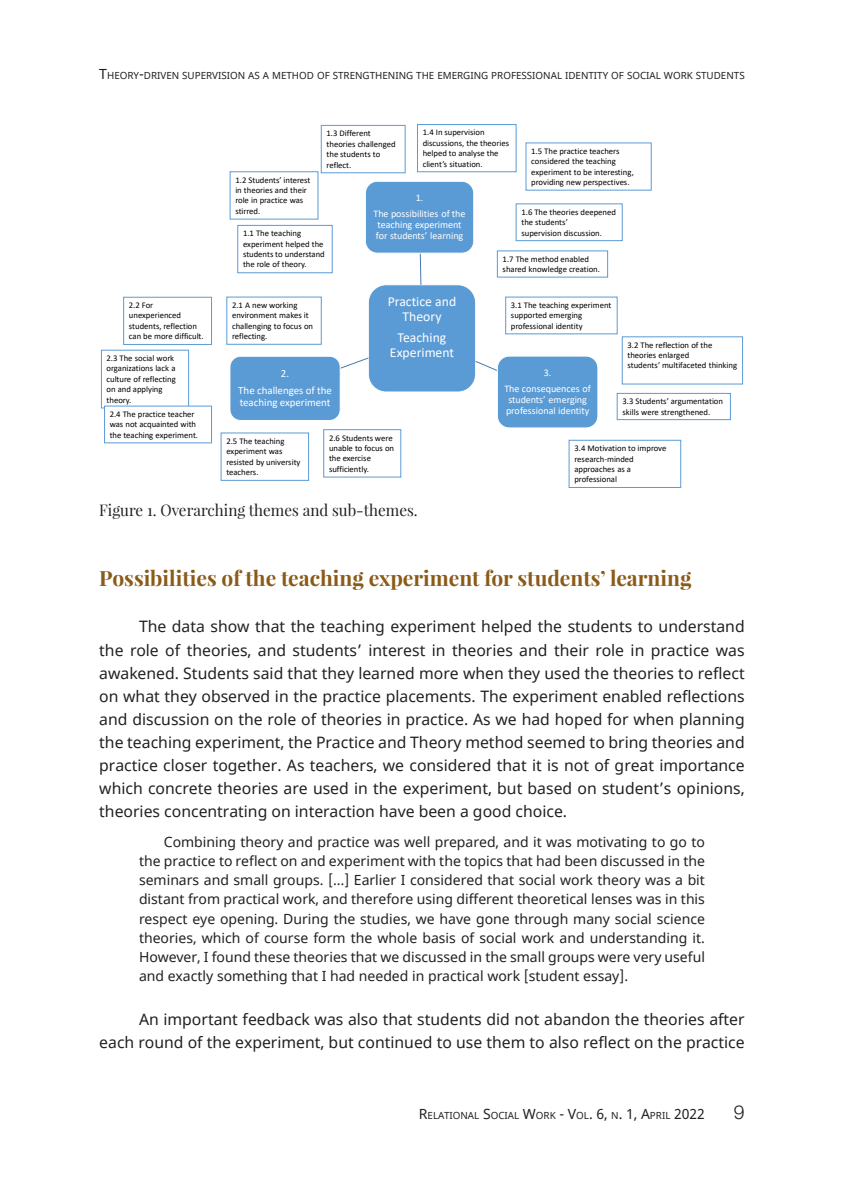
<style>
.page{position:relative;width:844px;height:1191px;background:#fff}
.page>*{position:absolute;margin:0;border:0;box-sizing:border-box;transform-origin:0 0}
.t1{font:700 21px "Playfair Display";color:#8a5a18}
.t2{font:300 19.25px "Helvetica Neue LT Std";color:#231f20}
.t3{font:15.75px/23.1px "Noto Sans";color:#231f20;text-align:justify}
.t4{font:15.75px "Playfair Display";color:#231f20}
.t5{font:14px/19.2px "Noto Sans";color:#231f20;text-align:justify}
.t6{font:13.65px/15px "Calibri";color:#fff;text-align:center}
.t7{font:11.03px "Calibri";letter-spacing:-.005em;color:#fff}
.t8{font:10.85px/16.4px "Calibri";color:#fff;text-align:center}
.t9{font:10.15px/15.4px "Calibri";letter-spacing:-.005em;color:#fff;text-align:center}
.t10{font:9.8px "Noto Sans";color:#231f20}
.t11{font:8.75px/10.5px "Calibri";letter-spacing:-.005em;color:#000}
.s1{font-size:14px}
</style>
<div class="page">
<div style="left:368px;top:284px;width:108px;height:108px;background:#5b9bd5;border:1px solid #fff;border-radius:18px"></div>
<svg style="left:419px;top:253px;width:2px;height:32px"></svg>
<div style="left:365px;top:181px;width:109px;height:72px;background:#5b9bd5;border:1px solid #fff;border-radius:12px"></div>
<svg style="left:474px;top:360px;width:23px;height:11px"></svg>
<div style="left:497px;top:356px;width:101px;height:72px;background:#5b9bd5;border:1px solid #fff;border-radius:12px"></div>
<svg style="left:340px;top:357px;width:29px;height:12px"></svg>
<div style="left:229px;top:356px;width:111px;height:65px;background:#5b9bd5;border:1px solid #fff;border-radius:11px"></div>
<div style="left:237px;top:225px;width:95px;height:48px;border:1px solid #5b9bd5"></div>
<div style="left:230px;top:171px;width:88px;height:48px;border:1px solid #5b9bd5"></div>
<div style="left:321px;top:125px;width:84px;height:48px;border:1px solid #5b9bd5"></div>
<div style="left:417px;top:124px;width:99px;height:48px;border:1px solid #5b9bd5"></div>
<div style="left:515px;top:203px;width:107px;height:38px;border:1px solid #5b9bd5"></div>
<div style="left:226px;top:297px;width:95px;height:48px;border:1px solid #5b9bd5"></div>
<div style="left:123px;top:297px;width:89px;height:48px;border:1px solid #5b9bd5"></div>
<div style="left:101px;top:350px;width:88px;height:58px;border:1px solid #5b9bd5"></div>
<div style="left:221px;top:432px;width:88px;height:49px;border:1px solid #5b9bd5"></div>
<div style="left:323px;top:429px;width:78px;height:48px;border:1px solid #5b9bd5"></div>
<div style="left:621px;top:336px;width:121px;height:48px;border:1px solid #5b9bd5"></div>
<div style="left:616px;top:393px;width:114px;height:27px;border:1px solid #5b9bd5"></div>
<div style="left:568px;top:440px;width:113px;height:48px;border:1px solid #5b9bd5"></div>
<p class="t10" style="left:99px;top:69px;width:23px"><span class="s1">T</span>HEOR</p>
<p class="t10" style="left:133px;top:69px;width:206px">Y<span class="s1">-</span>DRIVEN SUPERVISION AS A METHOD OF STREN</p>
<p class="t10" style="left:362px;top:69px;width:136px">GTHENING THE EMERGING PRO</p>
<p class="t10" style="left:511px;top:69px;width:65px">FESSIONAL IDENT</p>
<p class="t10" style="left:593px;top:69px;width:41px">ITY OF SOC</p>
<p class="t10" style="left:646px;top:69px;width:75px">IAL WORK STUDENTS</p>
<p class="t11" style="left:129px;top:300px;width:76px">2.2 For unexperienced students, reflection can be more difficult.</p>
<p class="t11" style="left:106px;top:353px;width:71px">2.3 The social work organizations lack a culture of reflecting on and applying theory.</p>
<p class="t11" style="left:110px;top:408px;width:90px">2.4 The practice teacher was not acquainted with the teaching experiment.</p>
<p class="t11" style="left:326px;top:128px;width:71px">1.3 Different theories challenged the students to reflect.</p>
<p class="t11" style="left:422px;top:127px;width:88px">1.4 In supervision discussions, the theories helped to analyse the client’s situation.</p>
<p class="t11" style="left:531px;top:145px;width:104px">1.5 The practice teachers considered the teaching experiment to be interesting, providing new perspectives.</p>
<p class="t11" style="left:521px;top:206px;width:96px">1.6 The theories deepened the students’<br>supervision discussion.</p>
<p class="t11" style="left:502px;top:253px;width:99px">1.7 The method enabled shared knowledge creation.</p>
<p class="t11" style="left:235px;top:174px;width:77px">1.2 Students’ interest in theories and their role in practice was stirred.</p>
<p class="t9" style="left:373px;top:190px;width:93px">1.<br>The possibilities of the</p>
<p class="t9" style="left:376px;top:219px;width:89px;line-height:11px;text-align:left">teaching experiment for students’ learning</p>
<p class="t11" style="left:243px;top:228px;width:83px">1.1 The teaching experiment helped the students to understand the role of theory.</p>
<p class="t11" style="left:232px;top:299px;width:83px">2.1 A new working environment makes it challenging to focus on reflecting.</p>
<p class="t8" style="left:238px;top:365px;width:95px">2.<br>The challenges of the</p>
<p class="t7" style="left:240px;top:394px;width:92px">teaching experiment</p>
<h3 class="t6" style="left:387px;top:294px;width:70px">Practice and<br>Theory</h3>
<h3 class="t6" style="left:390px;top:330px;width:66px">Teaching<br>Experiment</h3>
<p class="t11" style="left:226px;top:435px;width:76px">2.5 The teaching experiment was resisted by university teachers.</p>
<p class="t11" style="left:329px;top:432px;width:67px">2.6 Students were unable to focus on the exercise sufficiently.</p>
<p class="t11" style="left:511px;top:299px;width:102px">3.1 The teaching experiment supported emerging professional identity</p>
<p class="t11" style="left:627px;top:339px;width:111px">3.2 The reflection of the theories enlarged<br>students’ multifaceted thinking</p>
<p class="t11" style="left:622px;top:396px;width:102px">3.3 Students’ argumentation skills were strengthened.</p>
<p class="t11" style="left:574px;top:443px;width:94px">3.4 Motivation to improve research-minded approaches as a professional</p>
<p class="t9" style="left:504px;top:365px;width:88px">3.<br>The consequences of</p>
<p class="t9" style="left:506px;top:394px;width:85px;line-height:11px;text-align:left">students’ emerging professional identity</p>
<h3 class="t4" style="left:99px;top:500px;width:320px">Figure 1. Overarching themes and sub-themes.</h3>
<h1 class="t1" style="left:99px;top:565px;width:593px">Possibilities of the teaching experiment for students’ learning</h1>
<p class="t3" style="left:99px;top:616px;width:646px;text-indent:40px">The data show that the teaching experiment helped the students to understand the role of theories, and students’ interest in theories and their role in practice was awakened. Students said that they learned more when they used the theories to reflect on what they observed in the practice placements. The experiment enabled reflections and discussion on the role of theories in practice. As we had hoped for when planning the teaching experiment, the Practice and Theory method seemed to bring theories and practice closer together. As teachers, we considered that it is not of great importance which concrete theories are used in the experiment, but based on student’s opinions, theories concentrating on interaction have been a good choice.</p>
<p class="t5" style="left:139px;top:832px;width:567px;text-indent:25px">Combining theory and practice was well prepared, and it was motivating to go to the practice to reflect on and experiment with the topics that had been discussed in the seminars and small groups. […] Earlier I considered that social work theory was a bit distant from practical work, and therefore using different theoretical lenses was in this respect eye opening. During the studies, we have gone through many social science theories, which of course form the whole basis of social work and understanding it.<br>However, I found these theories that we discussed in the small groups were very useful and exactly something that I had needed in practical work [student essay].</p>
<h3 class="t3" style="left:99px;top:1008px;width:646px;text-align:right">An important feedback was also that students did not abandon the theories after<br>each round of the experiment, but continued to use them to also reflect on the practice</h3>
<p class="t10" style="left:419px;top:1108px;width:287px"><span class="s1">R</span>ELATIONAL <span class="s1">S</span>OCIAL <span class="s1">W</span>ORK <span class="s1">- V</span>OL<span class="s1">. 6,</span> N<span class="s1">. 1, A</span>PRIL <span class="s1">2022</span></p>
<h2 class="t2" style="left:733px;top:1100px;width:12px">9</h2>
</div>
